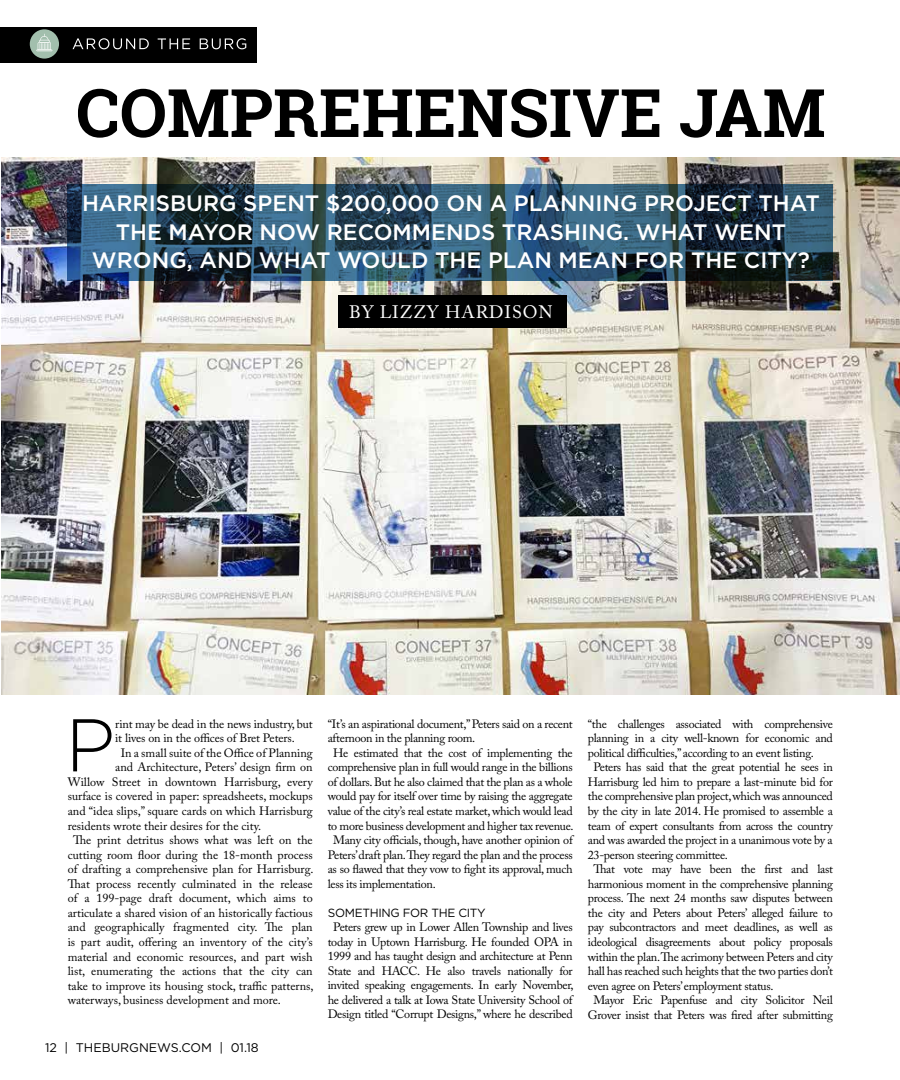
<style>
.page{position:relative;width:900px;height:1080px;background:#fff}
.page>*{position:absolute;margin:0;border:0;box-sizing:border-box;transform-origin:0 0}
.t1{font:300 74.5px "Gotham";color:#000}
.t2{font:700 66.88px "Roboto Slab";color:#000}
.t3{font:500 22.25px/28.5px "Gotham";color:#fff;text-align:center}
.t4{font:17.88px "Adobe Caslon Pro";color:#fff}
.t5{font:12.5px "Gotham";color:#000}
.t6{font:12.12px/14.5px "Adobe Caslon Pro";letter-spacing:-.025em;color:#000;text-align:center}
.t7{font:12.12px "Adobe Caslon Pro";color:#000}
.t8{font:11.88px "Gotham";letter-spacing:-.025em;color:#000}
</style>
<div class="page">
<img style="left:1px;top:158px;width:899px;height:536px">
<div style="left:0;top:27px;width:257px;height:36px;background:#000"></div>
<div style="left:30px;top:29px;width:29px;height:30px;background:#a2bfad;border-radius:50%"></div>
<svg style="left:36px;top:34px;width:16px;height:17px"></svg>
<svg style="left:73px;top:38px;width:173px;height:11px"></svg>
<svg style="left:68px;top:184px;width:765px;height:97px;background:#294a60"></svg>
<div style="left:338px;top:295px;width:229px;height:33px;background:#000"></div>
<h2 class="t2" style="left:76px;top:67px;width:751px">COMPREHENSIVE JAM</h2>
<h3 class="t3" style="left:82px;top:189px;width:739px">HARRISBURG SPENT $200,000 ON A PLANNING PROJECT THAT<br>TH E MAYOR NOW RECOMM ENDS TRASH ING. WHAT WENT<br>WRONG, AND WHAT WOULD TH E PLAN M EAN FOR TH E CITY?</h3>
<h3 class="t4" style="left:349px;top:302px;width:56px">By Lizzy</h3>
<h3 class="t4" style="left:445px;top:302px;width:31px">Hardison</h3>
<h1 class="t1" style="left:65px;top:704px;width:51px">P</h1>
<p class="t6" style="left:115px;top:716px;width:199px">rint may be dead in the news industry, but</p>
<p class="t6" style="left:115px;top:731px;width:181px">it lives on in the offices of Bret Peters.</p>
<p class="t7" style="left:121px;top:746px;width:194px">In a small suite of the Office of Planning</p>
<p class="t7" style="left:115px;top:760px;width:199px">and Architecture, Peters’ design firm on</p>
<p class="t7" style="left:68px;top:775px;width:247px">Willow Street in downtown Harrisburg, every</p>
<p class="t7" style="left:68px;top:789px;width:246px">surface is covered in paper: spreadsheets, mockups</p>
<p class="t7" style="left:68px;top:804px;width:247px">and “idea slips,” square cards on which Harrisburg</p>
<p class="t7" style="left:68px;top:818px;width:195px">residents wrote their desires for the city.</p>
<p class="t7" style="left:73px;top:833px;width:241px">The print detritus shows what was left on the</p>
<p class="t7" style="left:68px;top:847px;width:246px">cutting room floor during the 18-month process</p>
<p class="t7" style="left:68px;top:862px;width:247px">of drafting a comprehensive plan for Harrisburg.</p>
<p class="t7" style="left:68px;top:877px;width:246px">That process recently culminated in the release</p>
<p class="t7" style="left:68px;top:891px;width:247px">of a 199-page draft document, which aims to</p>
<p class="t7" style="left:68px;top:906px;width:247px">articulate a shared vision of an historically factious</p>
<p class="t7" style="left:68px;top:920px;width:247px">and geographically fragmented city. The plan</p>
<p class="t7" style="left:68px;top:935px;width:246px">is part audit, offering an inventory of the city’s</p>
<p class="t7" style="left:68px;top:949px;width:247px">material and economic resources, and part wish</p>
<p class="t7" style="left:68px;top:964px;width:247px">list, enumerating the actions that the city can</p>
<p class="t7" style="left:68px;top:978px;width:247px">take to improve its housing stock, traffic patterns,</p>
<p class="t7" style="left:68px;top:993px;width:215px">waterways, business development and more.</p>
<p class="t5" style="left:45px;top:1040px;width:215px">12 | THEBURGNEWS.COM | 01.18</p>
<p class="t6" style="left:328px;top:716px;width:247px">“It’s an aspirational document,” Peters said on a recent</p>
<p class="t6" style="left:328px;top:731px;width:149px">afternoon in the planning room.</p>
<p class="t6" style="left:333px;top:745px;width:241px">He estimated that the cost of implementing the</p>
<p class="t6" style="left:328px;top:760px;width:246px">comprehensive plan in full would range in the billions</p>
<p class="t6" style="left:328px;top:775px;width:246px">of dollars. But he also claimed that the plan as a whole</p>
<p class="t6" style="left:328px;top:789px;width:247px">would pay for itself over time by raising the aggregate</p>
<p class="t6" style="left:328px;top:804px;width:247px">value of the city’s real estate market, which would lead</p>
<p class="t6" style="left:328px;top:818px;width:247px">to more business development and higher tax revenue.</p>
<p class="t6" style="left:333px;top:833px;width:241px">Many city officials, though, have another opinion of</p>
<p class="t6" style="left:328px;top:847px;width:247px">Peters’ draft plan. They regard the plan and the process</p>
<p class="t6" style="left:328px;top:862px;width:247px">as so flawed that they vow to fight its approval, much</p>
<p class="t6" style="left:328px;top:876px;width:110px">less its implementation.</p>
<p class="t8" style="left:328px;top:905px;width:158px">SOMETHI NG FOR THE CITY</p>
<p class="t6" style="left:328px;top:920px;width:247px">Peters grew up in Lower Allen Township and lives today in Uptown Harrisburg. He founded OPA in 1999 and has taught design and architecture at Penn State and HACC. He also travels nationally for invited speaking engagements. In early November, he delivered a talk at Iowa State University School of Design titled “Corrupt Designs,” where he described</p>
<p class="t6" style="left:588px;top:716px;width:247px">“the challenges associated with comprehensive</p>
<p class="t6" style="left:588px;top:731px;width:246px">planning in a city well-known for economic and</p>
<p class="t6" style="left:588px;top:745px;width:228px">political difficulties,” according to an event listing.</p>
<p class="t6" style="left:593px;top:760px;width:241px">Peters has said that the great potential he sees in</p>
<p class="t6" style="left:588px;top:774px;width:247px">Harrisburg led him to prepare a last-minute bid for</p>
<p class="t6" style="left:588px;top:789px;width:247px">the comprehensive plan project, which was announced</p>
<p class="t6" style="left:588px;top:804px;width:246px">by the city in late 2014. He promised to assemble a</p>
<p class="t6" style="left:588px;top:818px;width:247px">team of expert consultants from across the country</p>
<p class="t6" style="left:588px;top:833px;width:246px">and was awarded the project in a unanimous vote by a</p>
<p class="t6" style="left:588px;top:847px;width:142px">23-person steering committee.</p>
<p class="t6" style="left:593px;top:862px;width:241px">That vote may have been the first and last</p>
<p class="t6" style="left:588px;top:876px;width:247px">harmonious moment in the comprehensive planning</p>
<p class="t6" style="left:588px;top:891px;width:246px">process. The next 24 months saw disputes between</p>
<p class="t6" style="left:588px;top:905px;width:246px">the city and Peters about Peters’ alleged failure to</p>
<p class="t6" style="left:588px;top:920px;width:247px">pay subcontractors and meet deadlines, as well as</p>
<p class="t6" style="left:588px;top:935px;width:246px">ideological disagreements about policy proposals</p>
<p class="t6" style="left:588px;top:949px;width:247px">within the plan. The acrimony between Peters and city</p>
<p class="t6" style="left:588px;top:964px;width:246px">hall has reached such heights that the two parties don’t</p>
<p class="t6" style="left:588px;top:978px;width:187px">even agree on Peters’ employment status.</p>
<p class="t6" style="left:593px;top:993px;width:241px">Mayor Eric Papenfuse and city Solicitor Neil</p>
<p class="t6" style="left:588px;top:1007px;width:247px">Grover insist that Peters was fired after submitting</p>
</div>
